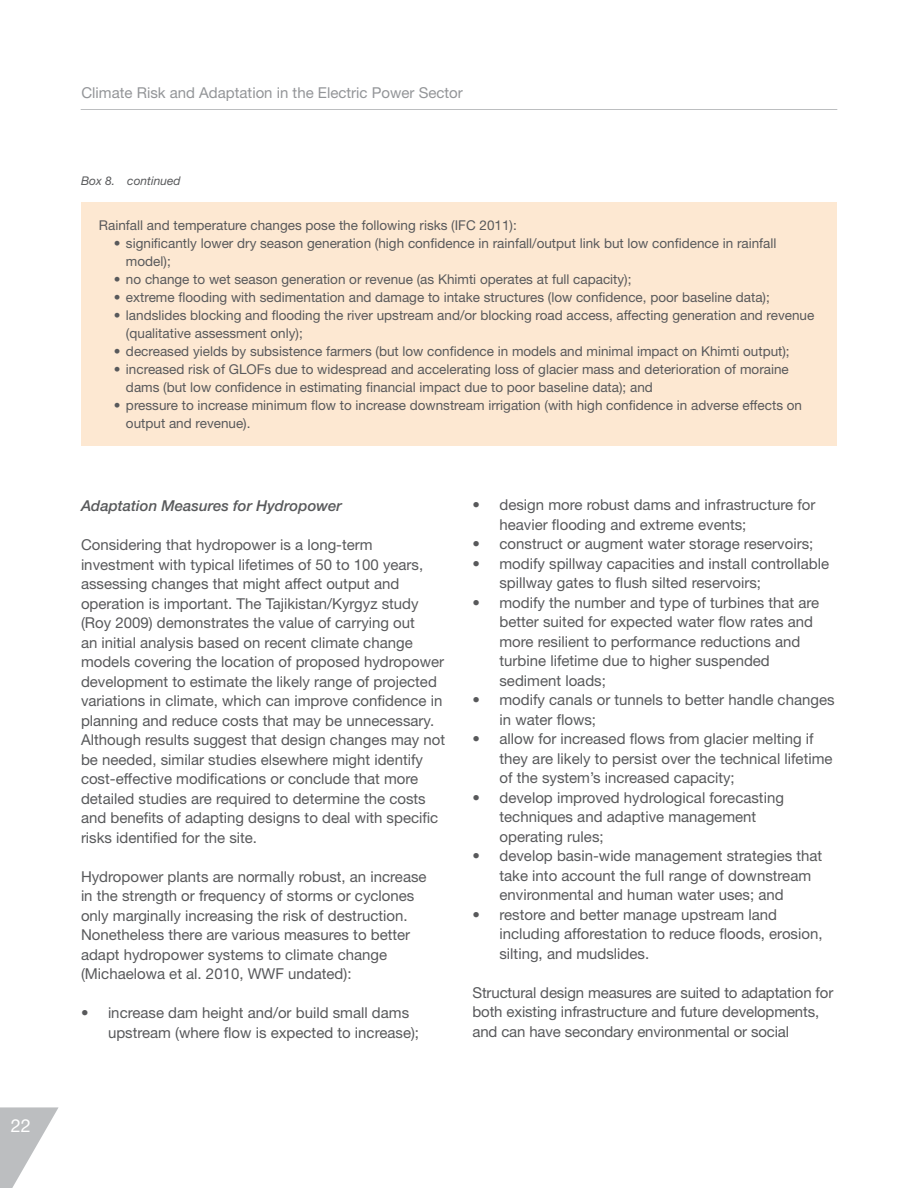
<style>
.page{position:relative;width:918px;height:1188px;background:#fff}
.page>*{position:absolute;margin:0;border:0;box-sizing:border-box;transform-origin:0 0}
.t1{font:18px "Helvetica Neue LT Std";color:#fff}
.t2{font:15px/19.5px "Helvetica Neue LT Std";color:#58595b}
.t3{font:15px "Helvetica Neue LT Std";color:#939598}
.t4{font:italic 500 15px "Helvetica Neue";color:#58595b}
.t5{font:13.5px/18px "Helvetica Neue LT Std";color:#58595b}
.t6{font:italic 12px "Helvetica Neue";color:#58595b}
</style>
<div class="page">
<hr style="left:81px;top:109px;width:756px;height:1px;background:#bcbec0">
<svg style="left:1px;top:1107px;width:58px;height:81px"></svg>
<hr style="left:0;top:1107px;width:1px;height:81px;background:#bcbec0">
<div style="left:81px;top:202px;width:755px;height:244px;background:#fde8d2"></div>
<p class="t1" style="left:11px;top:1115px;width:22px">22</p>
<p class="t3" style="left:81px;top:84px;width:383px">Climate Risk and Adaptation in the Electric Power Sector</p>
<p class="t6" style="left:81px;top:173px;width:101px">Box 8. continued</p>
<p class="t5" style="left:99px;top:216px;width:419px">Rainfall and temperature changes pose the following risks (IFC 2011):</p>
<p class="t5" style="left:126px;top:234px;width:652px;text-indent:-12px">• significantly lower dry season generation (high confidence in rainfall/output link but low confidence in rainfall model);</p>
<p class="t5" style="left:114px;top:270px;width:519px">• no change to wet season generation or revenue (as Khimti operates at full capacity);</p>
<p class="t5" style="left:114px;top:288px;width:657px">• extreme flooding with sedimentation and damage to intake structures (low confidence, poor baseline data);</p>
<p class="t5" style="left:126px;top:306px;width:690px;text-indent:-12px">• landslides blocking and flooding the river upstream and/or blocking road access, affecting generation and revenue (qualitative assessment only);</p>
<p class="t5" style="left:114px;top:342px;width:677px">• decreased yields by subsistence farmers (but low confidence in models and minimal impact on Khimti output);</p>
<p class="t5" style="left:126px;top:360px;width:664px;text-indent:-12px">• increased risk of GLOFs due to widespread and accelerating loss of glacier mass and deterioration of moraine dams (but low confidence in estimating financial impact due to poor baseline data); and</p>
<p class="t5" style="left:126px;top:396px;width:678px;text-indent:-12px">• pressure to increase minimum flow to increase downstream irrigation (with high confidence in adverse effects on output and revenue).</p>
<p class="t4" style="left:81px;top:497px;width:263px">Adaptation Measures for Hydropower</p>
<p class="t2" style="left:81px;top:535px;width:366px">Considering that hydropower is a long-term investment with typical lifetimes of 50 to 100 years, assessing changes that might affect output and operation is important. The Tajikistan/Kyrgyz study (Roy 2009) demonstrates the value of carrying out<br>an initial analysis based on recent climate change models covering the location of proposed hydropower development to estimate the likely range of projected variations in climate, which can improve confidence in planning and reduce costs that may be unnecessary.<br>Although results suggest that design changes may not be needed, similar studies elsewhere might identify cost-effective modifications or conclude that more detailed studies are required to determine the costs and benefits of adapting designs to deal with specific risks identified for the site.</p>
<p class="t2" style="left:81px;top:866px;width:347px">Hydropower plants are normally robust, an increase in the strength or frequency of storms or cyclones only marginally increasing the risk of destruction.<br>Nonetheless there are various measures to better adapt hydropower systems to climate change (Michaelowa et al. 2010, WWF undated):</p>
<p class="t2" style="left:108px;top:1003px;width:313px;text-indent:-27px">• increase dam height and/or build small dams upstream (where flow is expected to increase);</p>
<p class="t2" style="left:499px;top:495px;width:317px;text-indent:-27px">• design more robust dams and infrastructure for heavier flooding and extreme events;</p>
<p class="t2" style="left:472px;top:534px;width:342px">• construct or augment water storage reservoirs;</p>
<p class="t2" style="left:499px;top:553px;width:331px;text-indent:-27px">• modify spillway capacities and install controllable spillway gates to flush silted reservoirs;</p>
<p class="t2" style="left:499px;top:592px;width:321px;text-indent:-27px">• modify the number and type of turbines that are better suited for expected water flow rates and more resilient to performance reductions and turbine lifetime due to higher suspended sediment loads;</p>
<p class="t2" style="left:499px;top:690px;width:337px;text-indent:-27px">• modify canals or tunnels to better handle changes in water flows;</p>
<p class="t2" style="left:499px;top:729px;width:335px;text-indent:-27px">• allow for increased flows from glacier melting if they are likely to persist over the technical lifetime of the system’s increased capacity;</p>
<p class="t2" style="left:499px;top:787px;width:286px;text-indent:-27px">• develop improved hydrological forecasting techniques and adaptive management operating rules;</p>
<p class="t2" style="left:499px;top:846px;width:324px;text-indent:-27px">• develop basin-wide management strategies that take into account the full range of downstream environmental and human water uses; and</p>
<p class="t2" style="left:499px;top:904px;width:325px;text-indent:-27px">• restore and better manage upstream land including afforestation to reduce floods, erosion, silting, and mudslides.</p>
<p class="t2" style="left:472px;top:982px;width:362px">Structural design measures are suited to adaptation for both existing infrastructure and future developments, and can have secondary environmental or social</p>
</div>
